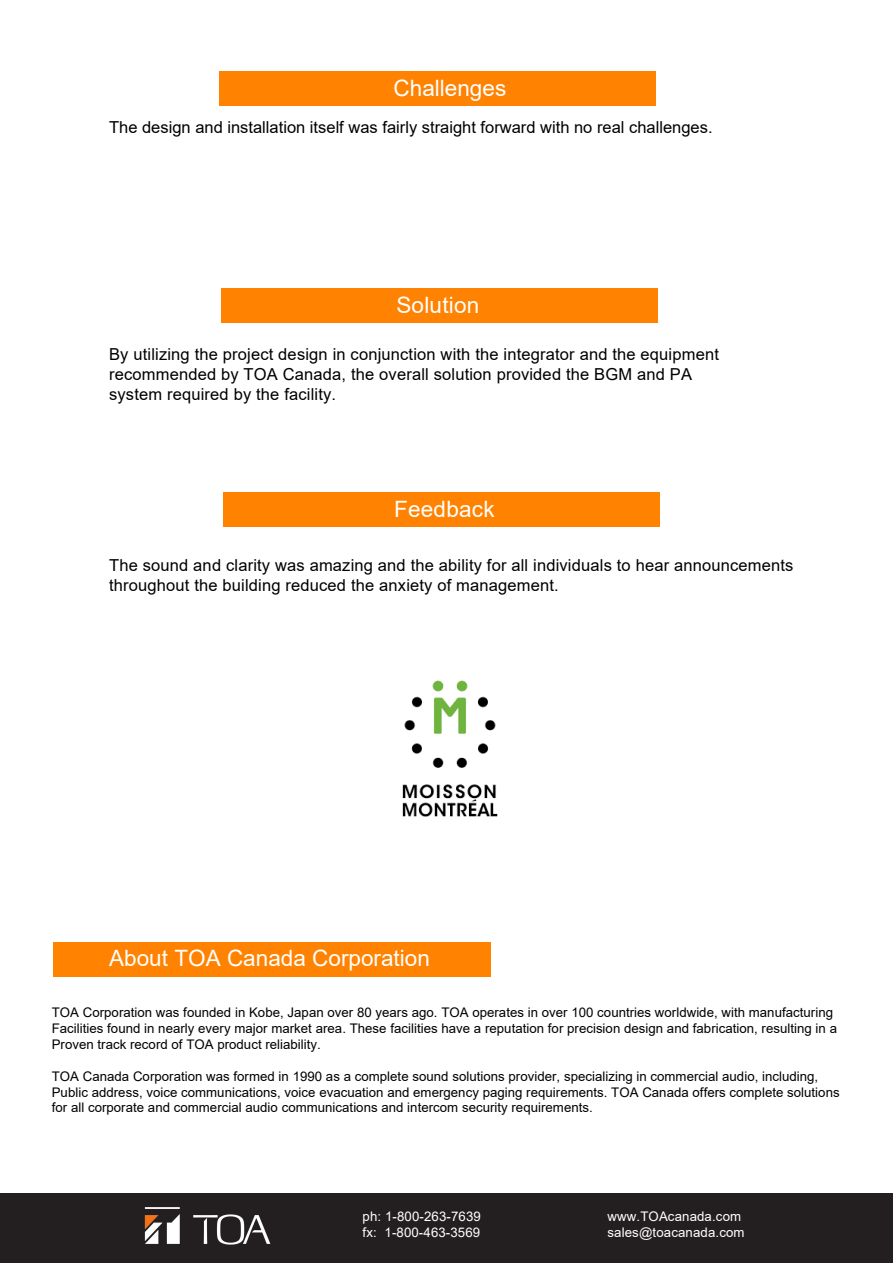
<style>
.page{position:relative;width:893px;height:1263px;background:#fff}
.page>*{position:absolute;margin:0;border:0;box-sizing:border-box;transform-origin:0 0}
.t1{font:22.5px "Arial";color:#fff}
.t2{font:16.5px/19.8px "Arial";letter-spacing:.01em;color:#000}
.t3{font:13.2px/15.9px "Arial";color:#000}
.t4{font:13.2px/15.9px "Arial";letter-spacing:.01em;color:#fff}
</style>
<div class="page">
<div style="left:221px;top:288px;width:437px;height:35px;background:#ff8200"></div>
<div style="left:223px;top:492px;width:437px;height:35px;background:#ff8200"></div>
<div style="left:53px;top:941px;width:438px;height:35px;background:#ff8200"></div>
<div style="left:0;top:1193px;width:893px;height:70px;background:#231f20"></div>
<img style="left:144px;top:1207px;width:127px;height:38px">
<div style="left:219px;top:71px;width:437px;height:35px;background:#ff8200"></div>
<img style="left:402px;top:680px;width:96px;height:137px">
<h1 class="t1" style="left:394px;top:72px;width:114px">Challenges</h1>
<p class="t2" style="left:109px;top:117px;width:605px">The design and installation itself was fairly straight forward with no real challenges.</p>
<h1 class="t1" style="left:396px;top:290px;width:85px">Solution</h1>
<p class="t2" style="left:109px;top:344px;width:611px">By utilizing the project design in conjunction with the integrator and the equipment recommended by TOA Canada, the overall solution provided the BGM and PA system required by the facility.</p>
<h1 class="t1" style="left:394px;top:493px;width:102px">Feedback</h1>
<p class="t2" style="left:109px;top:556px;width:686px">The sound and clarity was amazing and the ability for all individuals to hear announcements throughout the building reduced the anxiety of management.</p>
<h1 class="t1" style="left:109px;top:943px;width:322px">About TOA Canada Corporation</h1>
<p class="t3" style="left:52px;top:1004px;width:787px">TOA Corporation was founded in Kobe, Japan over 80 years ago. TOA operates in over 100 countries worldwide, with manufacturing<br>Facilities found in nearly every major market area. These facilities have a reputation for precision design and fabrication, resulting in a<br>Proven track record of TOA product reliability.</p>
<p class="t3" style="left:52px;top:1068px;width:789px">TOA Canada Corporation was formed in 1990 as a complete sound solutions provider, specializing in commercial audio, including,<br>Public address, voice communications, voice evacuation and emergency paging requirements. TOA Canada offers complete solutions for all corporate and commercial audio communications and intercom security requirements.</p>
<p class="t4" style="left:363px;top:1208px;width:120px">ph: 1-800-263-7639 fx: 1-800-463-3569</p>
<p class="t4" style="left:608px;top:1208px;width:139px">www.TOAcanada.com sales@toacanada.com</p>
</div>
